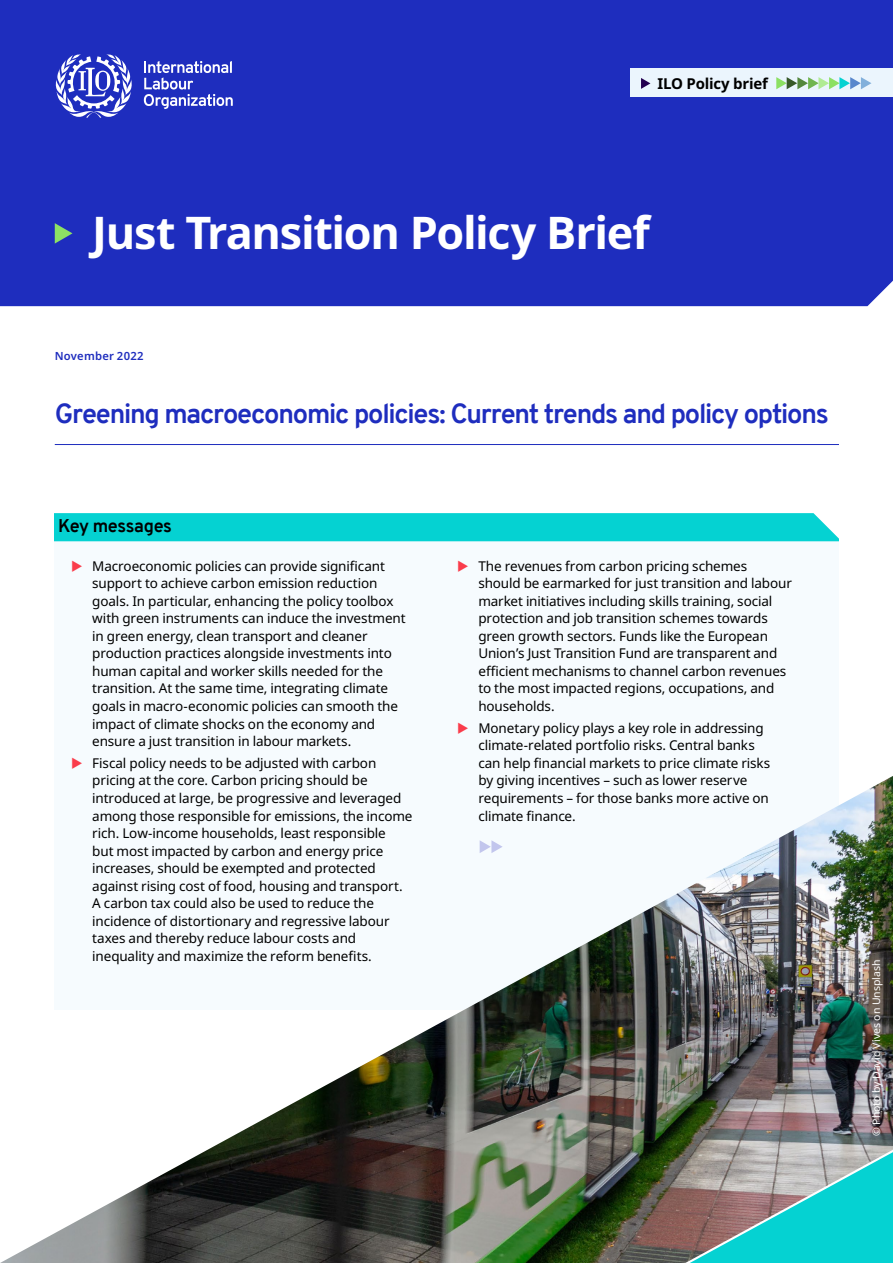
<style>
.page{position:relative;width:893px;height:1263px;background:#fff}
.page>*{position:absolute;margin:0;border:0;box-sizing:border-box;transform-origin:0 0}
.Briefing_A4_-_Subhea{font:700 45px "Noto Sans";letter-spacing:-.03em;color:#fff}
.Briefing_A4_-_Headin{font:700 27px "Overpass";letter-spacing:-.045em;color:#1e2dbe}
.Briefing_A4_-_Sub_he{font:700 18px "Overpass";letter-spacing:-.02em;color:#000}
.Briefing_A4_-_Series{font:700 15px "Noto Sans";letter-spacing:-.015em;color:#000}
.t1{font:13.5px/17.5px "Noto Sans";letter-spacing:-.01em;color:#000}
.Briefing_A4_-_footer{font:600 11.25px "Noto Sans";letter-spacing:.02em;color:#1e2dbe}
.Briefing_A4-Caption{font:10.5px "Noto Sans";color:#fff}
</style>
<div class="page">
<div style="left:0;top:0;width:893px;height:306px;background:#1e2dbe"></div>
<svg style="left:144px;top:61px;width:89px;height:48px;background:#5662ce"></svg>
<svg style="left:54px;top:54px;width:80px;height:64px"></svg>
<svg style="left:55px;top:223px;width:17px;height:21px"></svg>
<div style="left:630px;top:68px;width:263px;height:28px;background:#ebf5fd"></div>
<div style="left:54px;top:513px;width:785px;height:28px;background:#05d2d2"></div>
<hr style="left:55px;top:444px;width:784px;height:1px;background:#1e2dbe">
<svg style="left:641px;top:78px;width:9px;height:11px"></svg>
<img style="left:0;top:776px;width:893px;height:487px">
<svg style="left:776px;top:77px;width:95px;height:12px"></svg>
<svg style="left:654px;top:1136px;width:239px;height:127px;background:#62a6a3"></svg>
<p class="Briefing_A4_-_Series" style="left:657px;top:73px;width:112px">ILO Policy brief</p>
<p class="Briefing_A4_-_Subhea" style="left:92px;top:201px;width:559px">Just Transition Policy Brief</p>
<p class="Briefing_A4_-_footer" style="left:55px;top:348px;width:90px">November 2022</p>
<p class="Briefing_A4_-_Headin" style="left:55px;top:394px;width:775px">Greening macroeconomic policies: Current trends and policy options</p>
<p class="Briefing_A4_-_Sub_he" style="left:58px;top:513px;width:115px">Key messages</p>
<p class="t1" style="left:92px;top:557px;width:315px">Macroeconomic policies can provide significant support to achieve carbon emission reduction goals. In particular, enhancing the policy toolbox with green instruments can induce the investment in green energy, clean transport and cleaner production practices alongside investments into human capital and worker skills needed for the transition. At the same time, integrating climate goals in macro-economic policies can smooth the impact of climate shocks on the economy and ensure a just transition in labour markets.</p>
<p class="t1" style="left:92px;top:754px;width:322px">Fiscal policy needs to be adjusted with carbon pricing at the core. Carbon pricing should be introduced at large, be progressive and leveraged among those responsible for emissions, the income rich. Low-income households, least responsible<br>but most impacted by carbon and energy price increases, should be exempted and protected against rising cost of food, housing and transport.<br>A carbon tax could also be used to reduce the incidence of distortionary and regressive labour taxes and thereby reduce labour costs and inequality and maximize the reform benefits.</p>
<p class="t1" style="left:478px;top:557px;width:315px">The revenues from carbon pricing schemes should be earmarked for just transition and labour market initiatives including skills training, social protection and job transition schemes towards green growth sectors. Funds like the European Union’s Just Transition Fund are transparent and efficient mechanisms to channel carbon revenues to the most impacted regions, occupations, and households.</p>
<p class="t1" style="left:478px;top:719px;width:294px">Monetary policy plays a key role in addressing climate-related portfolio risks. Central banks can help financial markets to price climate risks by giving incentives – such as lower reserve requirements – for those banks more active on climate finance.</p>
<p class="Briefing_A4-Caption" style="left:869px;top:1136px;width:178px;rotate:-90deg">© Photo by David Vives on Unsplash</p>
</div>
